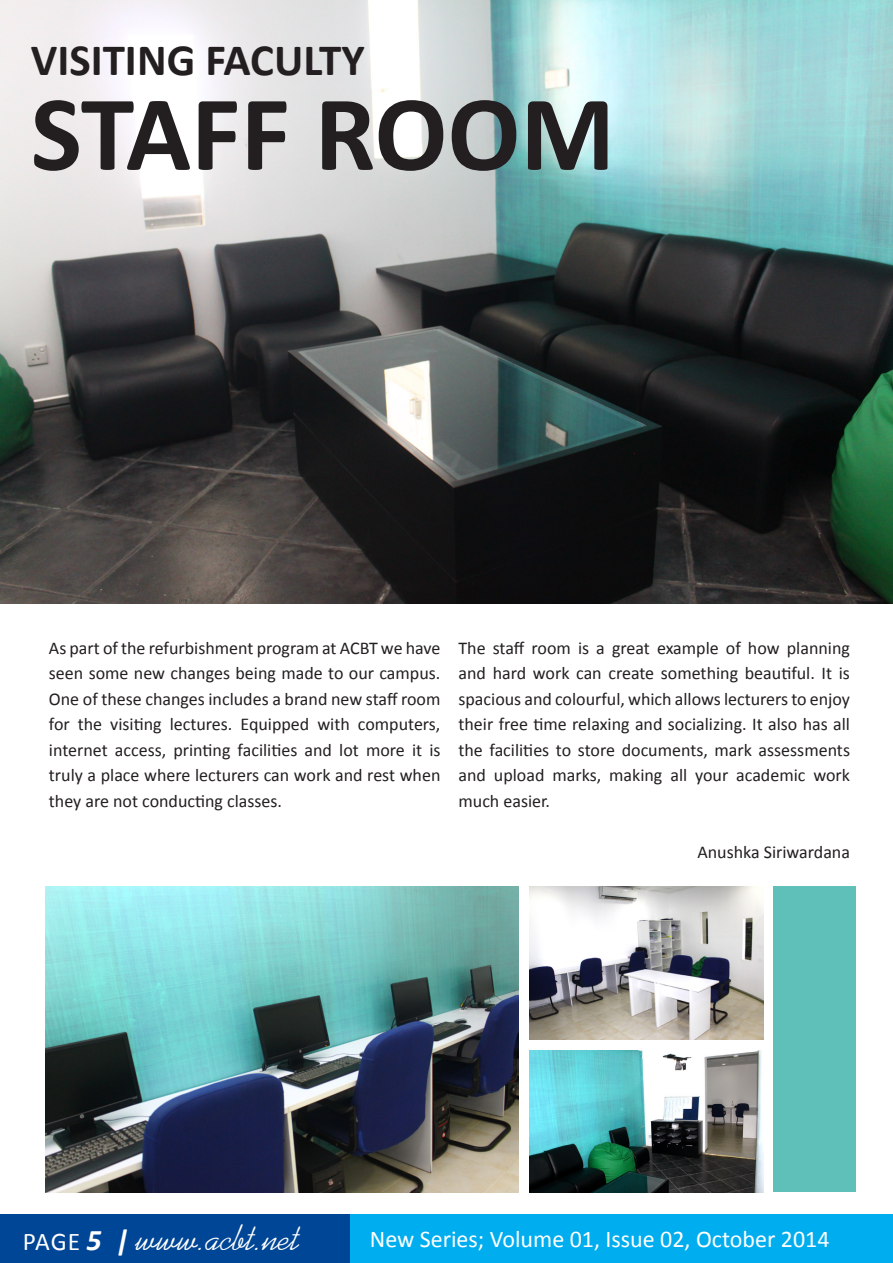
<style>
.page{position:relative;width:893px;height:1263px;background:#fff}
.page>*{position:absolute;margin:0;border:0;box-sizing:border-box;transform-origin:0 0}
.t1{font:700 108px "Calibri";color:#231f20}
.t2{font:700 45px "Calibri";color:#231f20}
.t3{font:36px "American Idiot";color:#fff}
.t4{font:24px "Calibri";color:#fff}
.t5{font:18px/25.5px "Calibri";color:#231f20;text-align:justify}
.s1{font-family:"Calibri";font-size:25.5px}
.s2{font-family:"Calibri";font-weight:700;font-style:italic;font-size:30px}
</style>
<div class="page">
<div style="left:0;top:1214px;width:893px;height:49px;background:#00aeef"></div>
<div style="left:0;top:1214px;width:350px;height:49px;background:#004696"></div>
<img style="left:0;top:0;width:893px;height:603px">
<img style="left:46px;top:886px;width:473px;height:307px">
<img style="left:529px;top:1050px;width:234px;height:143px">
<img style="left:529px;top:886px;width:234px;height:153px">
<div style="left:773px;top:887px;width:82px;height:305px;background:#5fc0b9"></div>
<p class="t2" style="left:31px;top:31px;width:336px">VISITING FACULTY</p>
<p class="t1" style="left:31px;top:65px;width:586px">STAFF ROOM</p>
<p class="t5" style="left:49px;top:635px;width:393px">As part of the refurbishment program at ACBT we have seen some new changes being made to our campus.<br>One of these changes includes a brand new staff room for the visiting lectures. Equipped with computers, internet access, printing facilities and lot more it is truly a place where lecturers can work and rest when they are not conducting classes.</p>
<p class="t5" style="left:458px;top:635px;width:393px">The staff room is a great example of how planning and hard work can create something beautiful. It is spacious and colourful, which allows lecturers to enjoy their free time relaxing and socializing. It also has all the facilities to store documents, mark assessments and upload marks, making all your academic work much easier.</p>
<p class="t5" style="left:697px;top:839px;width:154px">Anushka Siriwardana</p>
<h3 class="t3" style="left:23px;top:1218px;width:278px"><span class="s1">PAGE</span> <span class="s2">5 |</span> www.acbt.net</h3>
<h3 class="t4" style="left:370px;top:1223px;width:461px">New Series; Volume 01, Issue 02, October 2014</h3>
</div>
